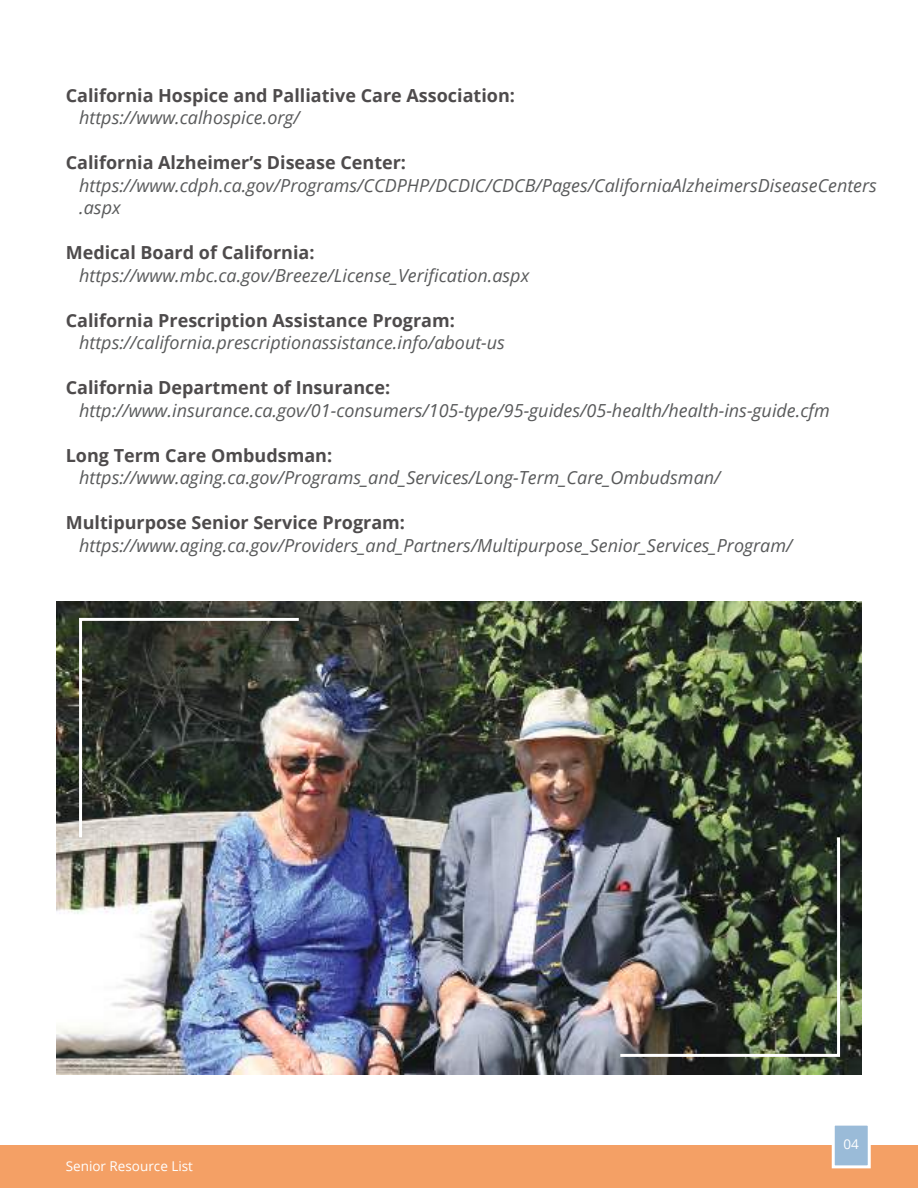
<style>
.page{position:relative;width:918px;height:1188px;background:#fff}
.page>*{position:absolute;margin:0;border:0;box-sizing:border-box;transform-origin:0 0}
.t1{font:italic 18px/22.5px "Open Sans";color:#595a5b}
.t2{font:700 18px "Open Sans";color:#4e4b4c}
.t3{font:13.5px "Open Sans";color:#fff}
</style>
<div class="page">
<div style="left:0;top:1146px;width:918px;height:42px;background:#f4a065"></div>
<div style="left:832px;top:1123px;width:39px;height:45px;background:#9abbd8;border:3px solid #fff"></div>
<img style="left:57px;top:602px;width:804px;height:472px">
<img style="left:617px;top:834px;width:225px;height:224px">
<img style="left:78px;top:616px;width:224px;height:224px">
<p class="t2" style="left:66px;top:83px;width:451px">California Hospice and Palliative Care Association:</p>
<p class="t1" style="left:79px;top:106px;width:222px">https://www.calhospice.org/</p>
<p class="t2" style="left:66px;top:150px;width:342px">California Alzheimer’s Disease Center:</p>
<p class="t1" style="left:79px;top:174px;width:799px">https://www.cdph.ca.gov/Programs/CCDPHP/DCDIC/CDCB/Pages/CaliforniaAlzheimersDiseaseCenters .aspx</p>
<p class="t2" style="left:66px;top:240px;width:250px">Medical Board of California:</p>
<p class="t1" style="left:79px;top:264px;width:452px">https://www.mbc.ca.gov/Breeze/License_Verification.aspx</p>
<p class="t2" style="left:66px;top:308px;width:391px">California Prescription Assistance Program:</p>
<p class="t1" style="left:79px;top:331px;width:427px">https://california.prescriptionassistance.info/about-us</p>
<p class="t2" style="left:66px;top:375px;width:326px">California Department of Insurance:</p>
<p class="t1" style="left:79px;top:399px;width:752px">http://www.insurance.ca.gov/01-consumers/105-type/95-guides/05-health/health-ins-guide.cfm</p>
<p class="t2" style="left:66px;top:443px;width:268px">Long Term Care Ombudsman:</p>
<p class="t1" style="left:79px;top:466px;width:643px">https://www.aging.ca.gov/Programs_and_Services/Long-Term_Care_Ombudsman/</p>
<p class="t2" style="left:66px;top:510px;width:341px">Multipurpose Senior Service Program:</p>
<p class="t1" style="left:79px;top:534px;width:715px">https://www.aging.ca.gov/Providers_and_Partners/Multipurpose_Senior_Services_Program/</p>
<p class="t3" style="left:66px;top:1157px;width:129px">Senior Resource List</p>
<p class="t3" style="left:844px;top:1135px;width:17px">04</p>
</div>
